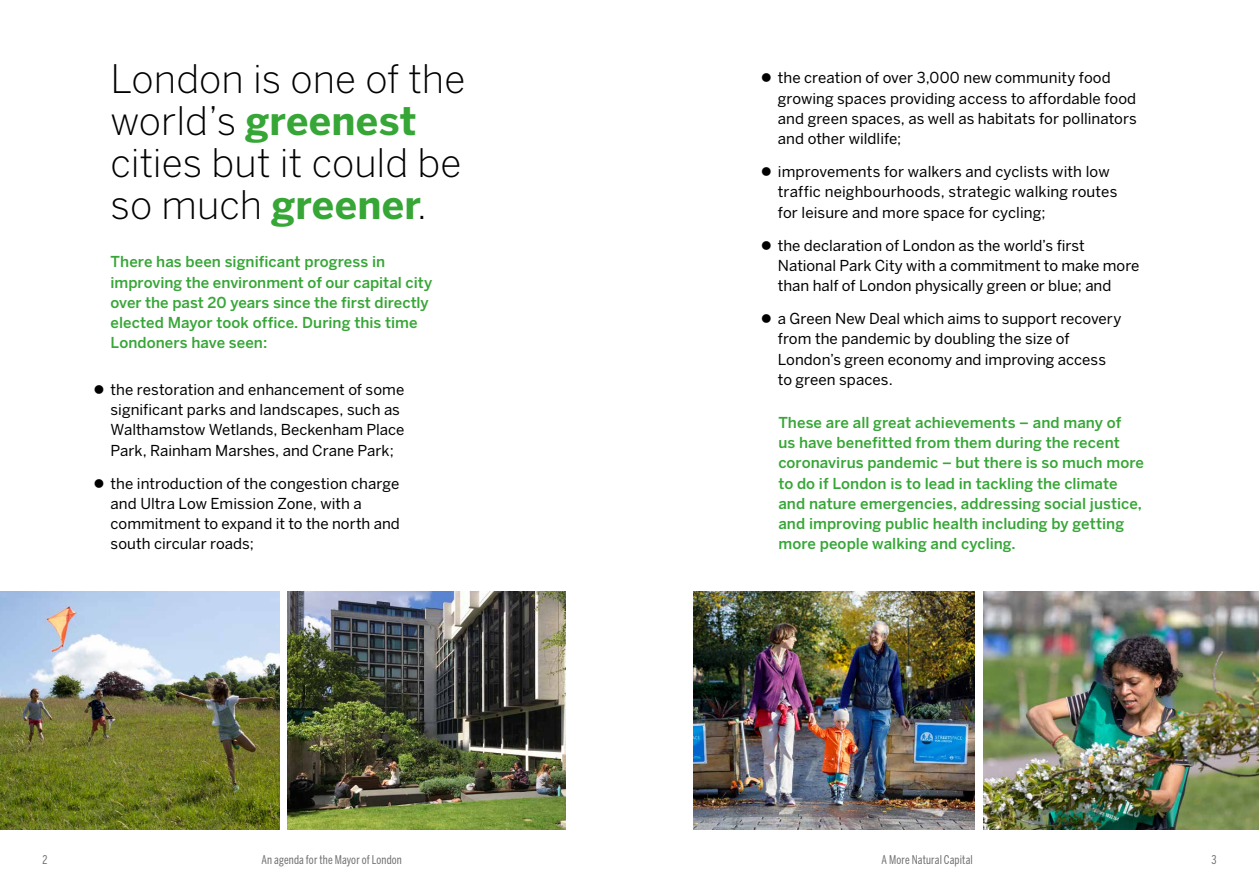
<style>
.page{position:relative;width:1259px;height:893px;background:#fff}
.page>*{position:absolute;margin:0;border:0;box-sizing:border-box;transform-origin:0 0}
.t1{font:300 39px/42px "Benton Sans";color:#000}
.t2{font:15px/20.2px "Benton Sans";color:#000}
.t3{font:500 15px/20.2px "Benton Sans";letter-spacing:.005em;color:#36a636}
.t4{font:12px "Benton Sans Comp";letter-spacing:.015em;color:#706f6f}
.s1{font-weight:700;color:#36a636}
</style>
<div class="page">
<img style="left:0;top:591px;width:279px;height:238px">
<img style="left:983px;top:591px;width:276px;height:238px">
<img style="left:288px;top:591px;width:278px;height:238px">
<img style="left:693px;top:591px;width:281px;height:238px">
<h1 class="t1" style="left:111px;top:57px;width:356px">London is one of the world’s <span class="s1">greenest </span>cities but it could be so much <span class="s1">greener</span>.</h1>
<p class="t3" style="left:111px;top:252px;width:323px">There has been significant progress in improving the environment of our capital city over the past 20 years since the first directly elected Mayor took office. During this time Londoners have seen:</p>
<p class="t2" style="left:111px;top:379px;width:295px">the restoration and enhancement of some significant parks and landscapes, such as Walthamstow Wetlands, Beckenham Place Park, Rainham Marshes, and Crane Park;</p>
<p class="t2" style="left:111px;top:473px;width:291px">the introduction of the congestion charge and Ultra Low Emission Zone, with a commitment to expand it to the north and south circular roads;</p>
<p class="t2" style="left:778px;top:68px;width:360px">the creation of over 3,000 new community food growing spaces providing access to affordable food and green spaces, as well as habitats for pollinators and other wildlife;</p>
<p class="t2" style="left:778px;top:161px;width:341px">improvements for walkers and cyclists with low traffic neighbourhoods, strategic walking routes for leisure and more space for cycling;</p>
<p class="t2" style="left:778px;top:235px;width:363px">the declaration of London as the world’s first<br>National Park City with a commitment to make more than half of London physically green or blue; and</p>
<p class="t2" style="left:778px;top:308px;width:345px">a Green New Deal which aims to support recovery from the pandemic by doubling the size of London’s green economy and improving access to green spaces.</p>
<p class="t3" style="left:778px;top:412px;width:367px">These are all great achievements – and many of<br>us have benefitted from them during the recent coronavirus pandemic – but there is so much more to do if London is to lead in tackling the climate and nature emergencies, addressing social justice, and improving public health including by getting more people walking and cycling.</p>
<p class="t4" style="left:43px;top:852px;width:7px">2</p>
<p class="t4" style="left:261px;top:852px;width:142px">An agenda for the Mayor of London</p>
<p class="t4" style="left:881px;top:852px;width:93px">A More Natural Capital</p>
<p class="t4" style="left:1211px;top:852px;width:7px">3</p>
</div>
